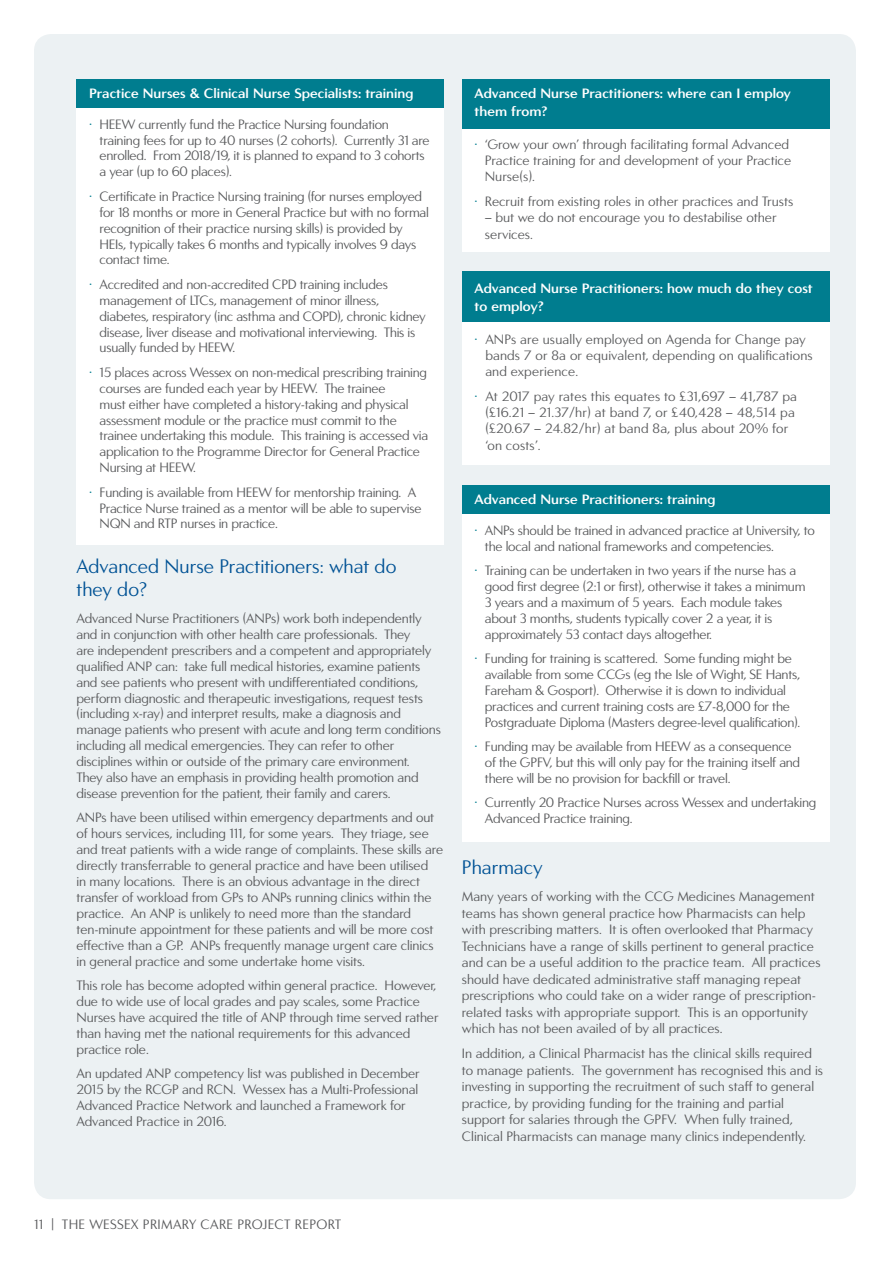
<style>
.page{position:relative;width:893px;height:1263px;background:#fff}
.page>*{position:absolute;margin:0;border:0;box-sizing:border-box;transform-origin:0 0}
.t1{font:19.5px/23.4px "Carisma";color:#005295}
.t2{font:13.5px/15.9px "Carisma";letter-spacing:-.015em;color:#58595b}
.t3{font:13.5px/16.2px "Carisma";letter-spacing:.01em;color:#58595b}
.t4{font:700 13.5px/18px "Carisma Demi";color:#fff}
.t5{font:13.5px "Carisma";letter-spacing:.02em;color:#58595b}
.s1{color:#007d8f}
</style>
<div class="page">
<div style="left:34px;top:34px;width:822px;height:1165px;background:#ecf1f3;border-radius:17px"></div>
<div style="left:77px;top:79px;width:367px;height:29px;background:#007d8f"></div>
<div style="left:77px;top:108px;width:367px;height:437px;background:#fff"></div>
<div style="left:462px;top:79px;width:367px;height:50px;background:#007d8f"></div>
<div style="left:462px;top:271px;width:367px;height:51px;background:#007d8f"></div>
<div style="left:462px;top:485px;width:367px;height:29px;background:#007d8f"></div>
<div style="left:462px;top:129px;width:367px;height:123px;background:#fff"></div>
<div style="left:462px;top:322px;width:367px;height:143px;background:#fff"></div>
<div style="left:462px;top:514px;width:367px;height:328px;background:#fff"></div>
<p class="t4" style="left:89px;top:84px;width:326px">Practice Nurses &amp; Clinical Nurse Specialists: training</p>
<p class="t2" style="left:100px;top:117px;width:332px;text-indent:-10px"><span class="s1">•</span> HEEW currently fund the Practice Nursing foundation training fees for up to 40 nurses (2 cohorts). Currently 31 are enrolled. From 2018/19, it is planned to expand to 3 cohorts a year (up to 60 places).</p>
<p class="t2" style="left:100px;top:189px;width:331px;text-indent:-10px"><span class="s1">•</span> Certificate in Practice Nursing training (for nurses employed for 18 months or more in General Practice but with no formal recognition of their practice nursing skills) is provided by HEIs, typically takes 6 months and typically involves 9 days contact time.</p>
<p class="t2" style="left:100px;top:277px;width:328px;text-indent:-10px"><span class="s1">•</span> Accredited and non-accredited CPD training includes management of LTCs, management of minor illness, diabetes, respiratory (inc asthma and COPD), chronic kidney disease, liver disease and motivational interviewing. This is usually funded by HEEW.</p>
<p class="t2" style="left:100px;top:365px;width:330px;text-indent:-10px"><span class="s1">•</span> 15 places across Wessex on non-medical prescribing training courses are funded each year by HEEW. The trainee<br>must either have completed a history-taking and physical assessment module or the practice must commit to the trainee undertaking this module. This training is accessed via application to the Programme Director for General Practice Nursing at HEEW.</p>
<p class="t2" style="left:100px;top:485px;width:324px;text-indent:-10px"><span class="s1">•</span> Funding is available from HEEW for mentorship training. A<br>Practice Nurse trained as a mentor will be able to supervise<br>NQN and RTP nurses in practice.</p>
<h1 class="t1" style="left:77px;top:555px;width:321px">Advanced Nurse Practitioners: what do they do?</h1>
<p class="t2" style="left:77px;top:611px;width:366px">Advanced Nurse Practitioners (ANPs) work both independently and in conjunction with other health care professionals. They<br>are independent prescribers and a competent and appropriately qualified ANP can: take full medical histories, examine patients and see patients who present with undifferentiated conditions, perform diagnostic and therapeutic investigations, request tests (including x-ray) and interpret results, make a diagnosis and manage patients who present with acute and long term conditions including all medical emergencies. They can refer to other disciplines within or outside of the primary care environment.<br>They also have an emphasis in providing health promotion and disease prevention for the patient, their family and carers.</p>
<p class="t2" style="left:77px;top:810px;width:368px">ANPs have been utilised within emergency departments and out of hours services, including 111, for some years. They triage, see and treat patients with a wide range of complaints. These skills are directly transferrable to general practice and have been utilised<br>in many locations. There is an obvious advantage in the direct transfer of workload from GPs to ANPs running clinics within the practice. An ANP is unlikely to need more than the standard ten-minute appointment for these patients and will be more cost effective than a GP. ANPs frequently manage urgent care clinics in general practice and some undertake home visits.</p>
<p class="t2" style="left:77px;top:978px;width:364px">This role has become adopted within general practice. However, due to wide use of local grades and pay scales, some Practice Nurses have acquired the title of ANP through time served rather than having met the national requirements for this advanced practice role.</p>
<p class="t2" style="left:77px;top:1066px;width:345px">An updated ANP competency list was published in December 2015 by the RCGP and RCN. Wessex has a Multi-Professional Advanced Practice Network and launched a Framework for Advanced Practice in 2016.</p>
<p class="t4" style="left:475px;top:84px;width:318px">Advanced Nurse Practitioners: where can I employ them from?</p>
<p class="t2" style="left:485px;top:137px;width:308px;text-indent:-10px"><span class="s1">•</span> ‘Grow your own’ through facilitating formal Advanced<br>Practice training for and development of your Practice<br>Nurse(s).</p>
<p class="t2" style="left:475px;top:194px;width:321px"><span class="s1">•</span> Recruit from existing roles in other practices and Trusts</p>
<p class="t2" style="left:485px;top:210px;width:294px">– but we do not encourage you to destabilise other services.</p>
<p class="t4" style="left:475px;top:279px;width:340px">Advanced Nurse Practitioners: how much do they cost to employ?</p>
<p class="t3" style="left:485px;top:332px;width:329px;text-indent:-11px"><span class="s1">•</span> ANPs are usually employed on Agenda for Change pay bands 7 or 8a or equivalent, depending on qualifications and experience.</p>
<p class="t3" style="left:485px;top:389px;width:313px;text-indent:-11px"><span class="s1">•</span> At 2017 pay rates this equates to £31,697 – 41,787 pa (£16.21 – 21.37/hr) at band 7, or £40,428 – 48,514 pa (£20.67 – 24.82/hr) at band 8a, plus about 20% for ‘on costs’.</p>
<p class="t4" style="left:475px;top:490px;width:242px">Advanced Nurse Practitioners: training</p>
<p class="t2" style="left:485px;top:523px;width:332px;text-indent:-10px"><span class="s1">•</span> ANPs should be trained in advanced practice at University, to the local and national frameworks and competencies.</p>
<p class="t2" style="left:485px;top:563px;width:322px;text-indent:-10px"><span class="s1">•</span> Training can be undertaken in two years if the nurse has a good first degree (2:1 or first), otherwise it takes a minimum 3 years and a maximum of 5 years. Each module takes about 3 months, students typically cover 2 a year, it is approximately 53 contact days altogether.</p>
<p class="t2" style="left:485px;top:651px;width:317px;text-indent:-10px"><span class="s1">•</span> Funding for training is scattered. Some funding might be available from some CCGs (eg the Isle of Wight, SE Hants, Fareham &amp; Gosport). Otherwise it is down to individual practices and current training costs are £7-8,000 for the Postgraduate Diploma (Masters degree-level qualification).</p>
<p class="t2" style="left:485px;top:739px;width:317px;text-indent:-10px"><span class="s1">•</span> Funding may be available from HEEW as a consequence of the GPFV, but this will only pay for the training itself and there will be no provision for backfill or travel.</p>
<p class="t2" style="left:485px;top:795px;width:333px;text-indent:-10px"><span class="s1">•</span> Currently 20 Practice Nurses across Wessex and undertaking<br>Advanced Practice training.</p>
<h1 class="t1" style="left:462px;top:857px;width:82px">Pharmacy</h1>
<p class="t2" style="left:462px;top:889px;width:360px;line-height:16.5px">Many years of working with the CCG Medicines Management teams has shown general practice how Pharmacists can help with prescribing matters. It is often overlooked that Pharmacy Technicians have a range of skills pertinent to general practice and can be a useful addition to the practice team. All practices should have dedicated administrative staff managing repeat prescriptions who could take on a wider range of prescription&shy;related tasks with appropriate support. This is an opportunity which has not been availed of by all practices.</p>
<p class="t2" style="left:462px;top:1046px;width:363px;line-height:16.5px">In addition, a Clinical Pharmacist has the clinical skills required to manage patients. The government has recognised this and is investing in supporting the recruitment of such staff to general practice, by providing funding for the training and partial support for salaries through the GPFV. When fully trained, Clinical Pharmacists can manage many clinics independently.</p>
<p class="t5" style="left:34px;top:1217px;width:309px">11 | THE WESSEX PRIMARY CARE PROJECT REPORT</p>
</div>
